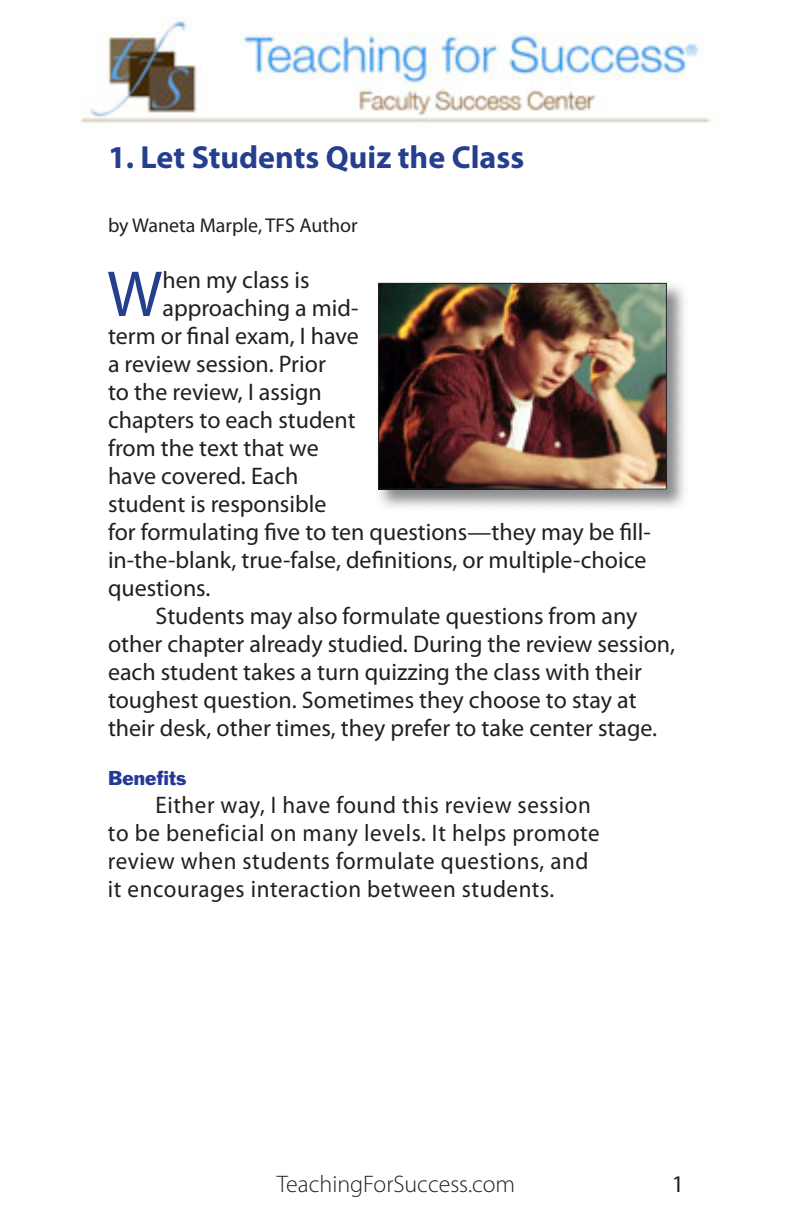
<style>
.page{position:relative;width:792px;height:1224px;background:#fff}
.page>*{position:absolute;margin:0;border:0;box-sizing:border-box;transform-origin:0 0}
.t1{font:65.6px "Myriad Pro";color:#253f8e}
.t2{font:700 32px "Myriad Pro";color:#253f8e}
.t3{font:24px "Myriad Pro";color:#231f20}
.t4{font:24px/28px "Myriad Pro";letter-spacing:.025em;color:#231f20;scale:.96 1}
.t5{font:300 24px "Myriad Pro";color:#231f20}
.t6{font:20px "Myriad Pro";color:#231f20}
.t7{font:18.6px "Franklin Gothic";color:#263996}
</style>
<div class="page">
<img style="left:80px;top:18px;width:631px;height:106px">
<img style="left:378px;top:282px;width:307px;height:226px">
<img style="left:378px;top:283px;width:289px;height:207px">
<h2 class="t2" style="left:108px;top:139px;width:418px">1. Let Students Quiz the Class</h2>
<p class="t6" style="left:108px;top:214px;width:251px">by Waneta Marple, TFS Author</p>
<h1 class="t1" style="left:107px;top:258px;width:57px">W</h1>
<p class="t3" style="left:162px;top:267px;width:149px">hen my class is</p>
<p class="t3" style="left:162px;top:295px;width:197px">approaching a mid-</p>
<p class="t3" style="left:108px;top:323px;width:252px">term or final exam, I have</p>
<p class="t3" style="left:108px;top:351px;width:219px">a review session. Prior</p>
<p class="t3" style="left:108px;top:379px;width:215px">to the review, I assign</p>
<p class="t3" style="left:108px;top:407px;width:249px">chapters to each student</p>
<p class="t3" style="left:108px;top:435px;width:212px">from the text that we</p>
<p class="t3" style="left:108px;top:463px;width:192px">have covered. Each</p>
<p class="t3" style="left:108px;top:491px;width:220px">student is responsible</p>
<p class="t3" style="left:108px;top:519px;width:544px">for formulating five to ten questions—they may be fill-</p>
<p class="t3" style="left:108px;top:547px;width:540px">in-the-blank, true-false, definitions, or multiple-choice</p>
<p class="t3" style="left:108px;top:575px;width:104px">questions.</p>
<p class="t3" style="left:156px;top:603px;width:483px">Students may also formulate questions from any</p>
<p class="t3" style="left:108px;top:631px;width:569px">other chapter already studied. During the review session,</p>
<p class="t3" style="left:108px;top:659px;width:535px">each student takes a turn quizzing the class with their</p>
<p class="t3" style="left:108px;top:687px;width:530px">toughest question. Sometimes they choose to stay at</p>
<p class="t3" style="left:108px;top:715px;width:551px">their desk, other times, they prefer to take center stage.</p>
<p class="t7" style="left:108px;top:766px;width:80px">Benefits</p>
<p class="t4" style="left:108px;top:792px;width:514px;text-indent:48px">Either way, I have found this review session to be beneficial on many levels. It helps promote review when students formulate questions, and it encourages interaction between students.</p>
<p class="t5" style="left:277px;top:1171px;width:240px">TeachingForSuccess.com</p>
<p class="t3" style="left:672px;top:1171px;width:14px">1</p>
</div>
